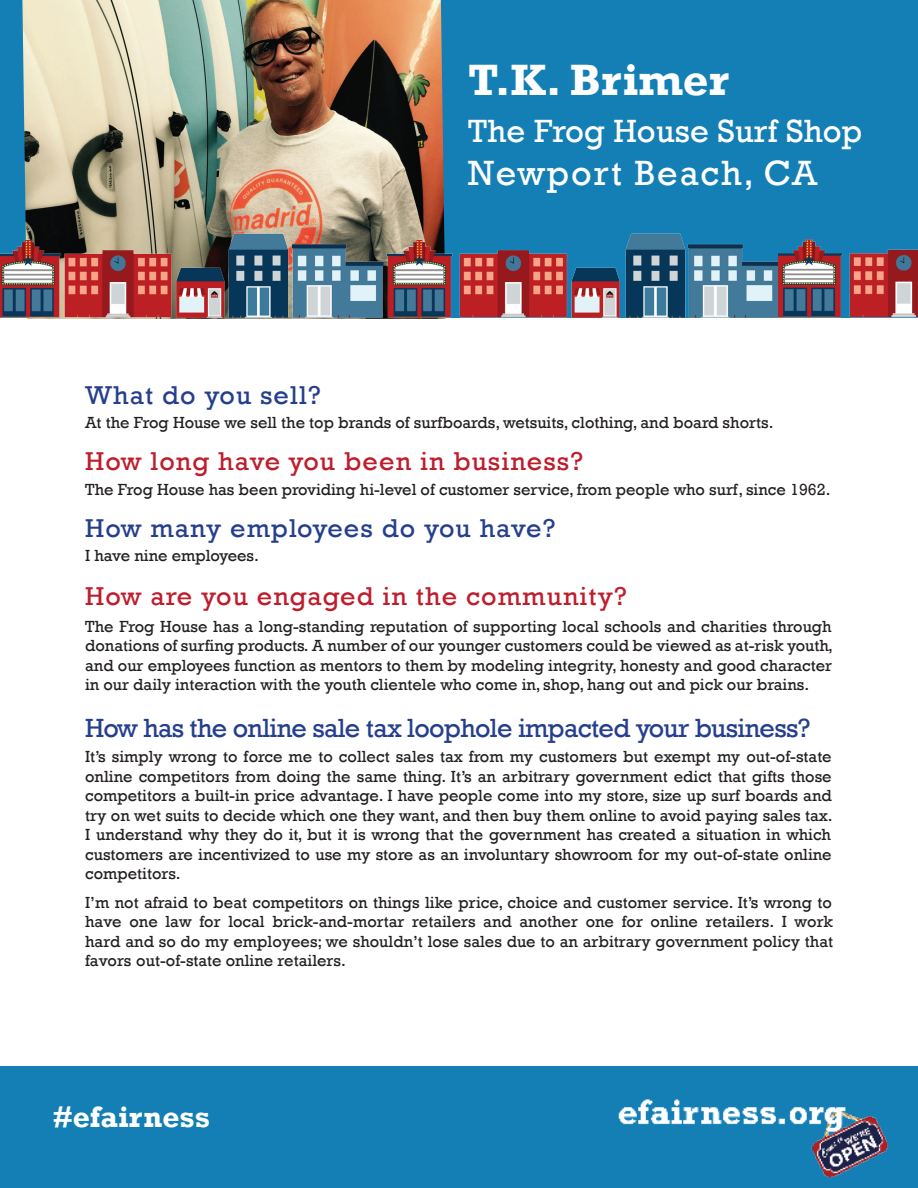
<style>
.page{position:relative;width:918px;height:1188px;background:#fff}
.page>*{position:absolute;margin:0;border:0;box-sizing:border-box;transform-origin:0 0}
.t1{font:700 45px "Rockwell";color:#fff}
.t2{font:36px "Rockwell";letter-spacing:.05em;color:#fff}
.t3{font:33px "Rockwell";letter-spacing:.005em;color:#fff}
.t4{font:700 30px "Rockwell";color:#fff}
.t5{font:27px "Rockwell";letter-spacing:-.025em;color:#253f8e}
.t6{font:26.4px "Rockwell";letter-spacing:.04em;color:#be1d2c}
.t7{font:26.4px "Rockwell";letter-spacing:.04em;color:#253f8e}
.t8{font:16.5px/19.5px "Rockwell";color:#231f20;text-align:justify}
</style>
<div class="page">
<div style="left:0;top:0;width:918px;height:317px;background:#147fb5"></div>
<img style="left:22px;top:0;width:423px;height:224px">
<img style="left:0;top:224px;width:778px;height:95px">
<img style="left:778px;top:239px;width:140px;height:79px">
<div style="left:0;top:1066px;width:918px;height:122px;background:#147fb5"></div>
<img style="left:618px;top:1099px;width:270px;height:80px">
<h1 class="t1" style="left:468px;top:53px;width:262px">T.K. Brimer</h1>
<h3 class="t3" style="left:468px;top:112px;width:396px">The Frog House Surf Shop</h3>
<h2 class="t2" style="left:468px;top:152px;width:351px">Newport Beach, CA</h2>
<h3 class="t7" style="left:85px;top:380px;width:237px">What do you sell?</h3>
<p class="t8" style="left:85px;top:413px;width:690px">At the Frog House we sell the top brands of surfboards, wetsuits, clothing, and board shorts.</p>
<h3 class="t6" style="left:85px;top:446px;width:499px">How long have you been in business?</h3>
<p class="t8" style="left:85px;top:480px;width:747px">The Frog House has been providing hi-level of customer service, from people who surf, since 1962.</p>
<h3 class="t7" style="left:85px;top:513px;width:472px">How many employees do you have?</h3>
<p class="t8" style="left:85px;top:546px;width:175px">I have nine employees.</p>
<h3 class="t6" style="left:85px;top:581px;width:543px">How are you engaged in the community?</h3>
<p class="t8" style="left:85px;top:617px;width:749px">The Frog House has a long-standing reputation of supporting local schools and charities through donations of surfing products. A number of our younger customers could be viewed as at-risk youth, and our employees function as mentors to them by modeling integrity, honesty and good character in our daily interaction with the youth clientele who come in, shop, hang out and pick our brains.</p>
<h3 class="t5" style="left:85px;top:712px;width:727px">How has the online sale tax loophole impacted your business?</h3>
<p class="t8" style="left:85px;top:747px;width:749px">It’s simply wrong to force me to collect sales tax from my customers but exempt my out-of-state online competitors from doing the same thing. It’s an arbitrary government edict that gifts those competitors a built-in price advantage. I have people come into my store, size up surf boards and try on wet suits to decide which one they want, and then buy them online to avoid paying sales tax.<br>I understand why they do it, but it is wrong that the government has created a situation in which customers are incentivized to use my store as an involuntary showroom for my out-of-state online competitors.</p>
<p class="t8" style="left:85px;top:893px;width:749px">I’m not afraid to beat competitors on things like price, choice and customer service. It’s wrong to have one law for local brick-and-mortar retailers and another one for online retailers. I work hard and so do my employees; we shouldn’t lose sales due to an arbitrary government policy that favors out-of-state online retailers.</p>
<h3 class="t4" style="left:53px;top:1098px;width:159px">#efairness</h3>
</div>
